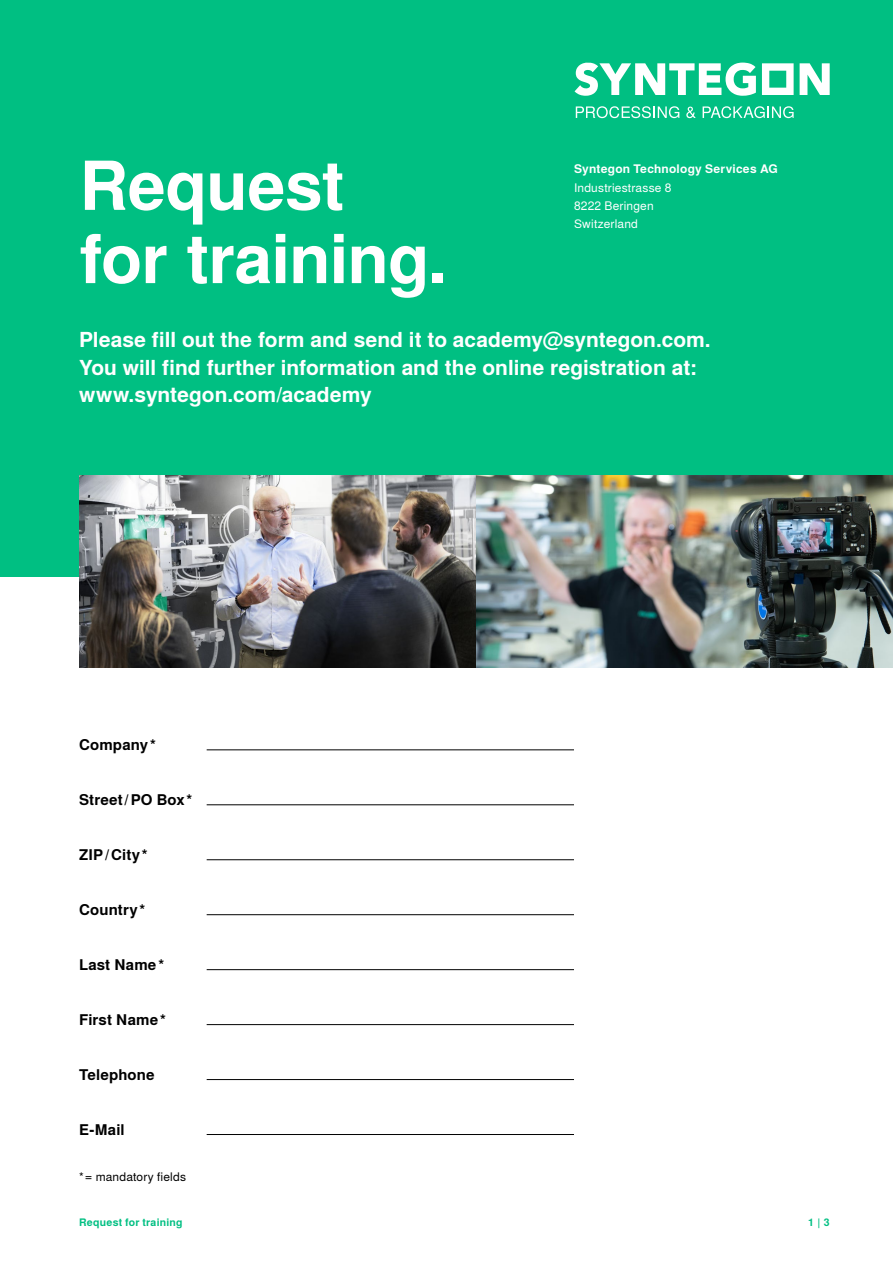
<style>
.page{position:relative;width:893px;height:1263px;background:#fff}
.page>*{position:absolute;margin:0;border:0;box-sizing:border-box;transform-origin:0 0}
.t1{font:700 67.5px/73.2px "Syntegon";letter-spacing:-.01em;color:#fff}
.t2{font:700 21px/27.5px "Syntegon";color:#fff}
.t3{font:700 15px "Syntegon";letter-spacing:.01em;color:#000}
.t4{font:12px/18.3px "Syntegon";letter-spacing:.015em;color:#fff}
.t5{font:700 12px "Syntegon";letter-spacing:.015em;color:#fff}
.t6{font:12px "Syntegon";letter-spacing:.015em;color:#000}
.t7{font:700 10.5px "Syntegon";letter-spacing:.02em;color:#00bf82}
</style>
<div class="page">
<div style="left:0;top:0;width:893px;height:576px;background:#00bf82"></div>
<hr style="left:207px;top:749px;width:367px;height:1px;background:#000">
<hr style="left:207px;top:804px;width:367px;height:1px;background:#000">
<hr style="left:207px;top:859px;width:367px;height:1px;background:#000">
<hr style="left:207px;top:914px;width:367px;height:1px;background:#000">
<hr style="left:207px;top:969px;width:367px;height:1px;background:#000">
<hr style="left:207px;top:1024px;width:367px;height:1px;background:#000">
<hr style="left:207px;top:1079px;width:367px;height:1px;background:#000">
<hr style="left:207px;top:1134px;width:367px;height:1px;background:#000">
<img style="left:79px;top:475px;width:814px;height:193px">
<svg style="left:574px;top:62px;width:182px;height:34px"></svg>
<svg style="left:800px;top:63px;width:30px;height:32px"></svg>
<svg style="left:762px;top:63px;width:32px;height:32px"></svg>
<svg style="left:576px;top:106px;width:103px;height:12px"></svg>
<svg style="left:686px;top:107px;width:10px;height:11px"></svg>
<svg style="left:703px;top:106px;width:91px;height:12px"></svg>
<h1 class="t1" style="left:80px;top:149px;width:369px">Request for training.</h1>
<p class="t5" style="left:574px;top:160px;width:205px">Syntegon Technology Services AG</p>
<p class="t4" style="left:574px;top:178px;width:99px">Industriestrasse 8<br>8222 Beringen<br>Switzerland</p>
<p class="t2" style="left:79px;top:326px;width:633px">Please fill out the form and send it to academy@syntegon.com.<br>You will find further information and the online registration at: www.syntegon.com/academy</p>
<p class="t3" style="left:79px;top:734px;width:78px">Company*</p>
<p class="t3" style="left:79px;top:789px;width:115px">Street/PO Box*</p>
<p class="t3" style="left:79px;top:844px;width:70px">ZIP/City*</p>
<p class="t3" style="left:79px;top:899px;width:68px">Country*</p>
<p class="t3" style="left:79px;top:954px;width:87px">Last Name*</p>
<p class="t3" style="left:79px;top:1009px;width:88px">First Name*</p>
<p class="t3" style="left:79px;top:1064px;width:77px">Telephone</p>
<p class="t3" style="left:79px;top:1118px;width:47px">E-Mail</p>
<p class="t6" style="left:79px;top:1168px;width:108px">* = mandatory fields</p>
<p class="t7" style="left:79px;top:1215px;width:105px">Request for training</p>
<p class="t7" style="left:808px;top:1215px;width:23px">1 | 3</p>
</div>
